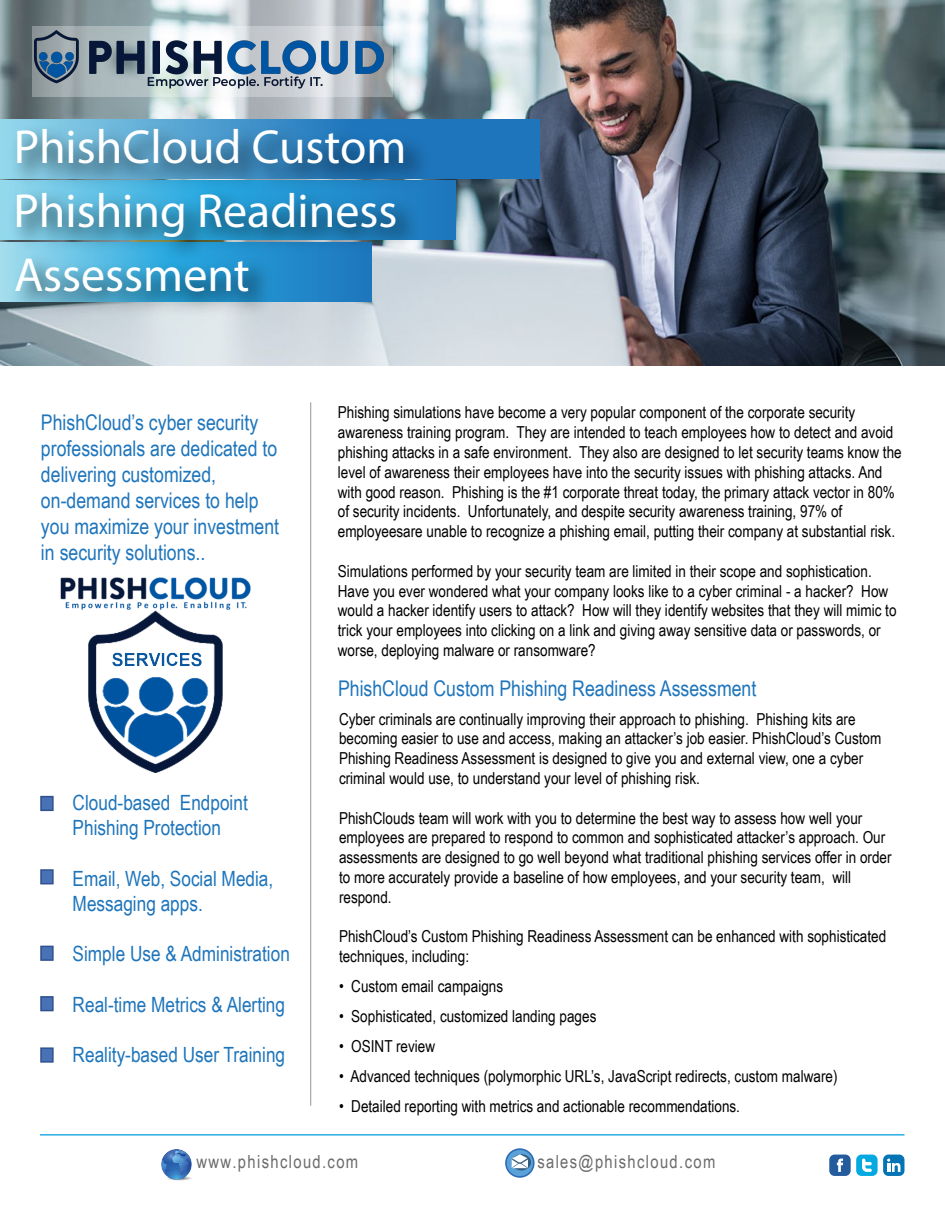
<style>
.page{position:relative;width:945px;height:1215px;background:#fff}
.page>*{position:absolute;margin:0;border:0;box-sizing:border-box;transform-origin:0 0}
.t1{font:48px/63.9px "Myriad Pro";color:#fff}
.t2{font:21.6px/26px "Arial Narrow";color:#1e75bb}
.t3{font:21px/25.2px "Arial Narrow";color:#1e75bb}
.t4{font:18px "Arial Narrow";letter-spacing:.075em;color:#6b6b6b}
.t5{font:16.5px/19.8px "Arial Narrow";color:#000}
</style>
<div class="page">
<img style="left:0;top:1px;width:945px;height:365px">
<div style="left:0;top:119px;width:539px;height:59px;background:#1e75bb"></div>
<div style="left:1px;top:181px;width:454px;height:59px;background:#1f78bd"></div>
<div style="left:1px;top:243px;width:370px;height:59px;background:#2081c3"></div>
<hr style="left:310px;top:402px;width:1px;height:704px;background:#939598">
<hr style="left:40px;top:1134px;width:864px;height:2px;background:#2aace2">
<div style="left:856px;top:1155px;width:22px;height:21px;background:#05a9e2;border-radius:5px"></div>
<svg style="left:862px;top:1159px;width:10px;height:13px"></svg>
<div style="left:829px;top:1155px;width:22px;height:21px;background:#235b9d;border-radius:5px"></div>
<svg style="left:837px;top:1159px;width:6px;height:13px"></svg>
<div style="left:883px;top:1155px;width:21px;height:21px;background:#0474b4;border-radius:5px"></div>
<svg style="left:887px;top:1159px;width:13px;height:13px"></svg>
<img style="left:162px;top:1150px;width:30px;height:31px">
<svg style="left:505px;top:1148px;width:30px;height:30px"></svg>
<div style="left:507px;top:1150px;width:26px;height:26px;background:#59a1d8;border-radius:50%"></div>
<svg style="left:512px;top:1154px;width:19px;height:16px"></svg>
<svg style="left:512px;top:1154px;width:16px;height:14px"></svg>
<div style="left:40px;top:796px;width:14px;height:15px;background:#4971b6;border:2px solid #2f528f"></div>
<div style="left:40px;top:869px;width:14px;height:15px;background:#4971b6;border:2px solid #2f528f"></div>
<div style="left:40px;top:946px;width:14px;height:15px;background:#4971b6;border:2px solid #2f528f"></div>
<div style="left:40px;top:996px;width:14px;height:15px;background:#4971b6;border:2px solid #2f528f"></div>
<div style="left:40px;top:1047px;width:14px;height:16px;background:#4971b6;border:2px solid #2f528f"></div>
<img style="left:2px;top:110px;width:438px;height:71px">
<svg style="left:32px;top:26px;width:361px;height:70px;background:#bcc4c7"></svg>
<img style="left:2px;top:174px;width:428px;height:99px">
<img style="left:2px;top:238px;width:282px;height:98px">
<img style="left:35px;top:31px;width:348px;height:61px">
<img style="left:60px;top:577px;width:191px;height:196px">
<h1 class="t1" style="left:14px;top:114px;width:394px">PhishCloud Custom<br>Phishing Readiness<br>Assessment</h1>
<h2 class="t2" style="left:41px;top:409px;width:240px">PhishCloud’s cyber security professionals are dedicated to delivering customized, on-demand services to help you maximize your investment in security solutions..</h2>
<p class="t5" style="left:338px;top:402px;width:565px">Phishing simulations have become a very popular component of the corporate security awareness training program. They are intended to teach employees how to detect and avoid phishing attacks in a safe environment. They also are designed to let security teams know the level of awareness their employees have into the security issues with phishing attacks. And with good reason. Phishing is the #1 corporate threat today, the primary attack vector in 80% of security incidents. Unfortunately, and despite security awareness training, 97% of employeesare unable to recognize a phishing email, putting their company at substantial risk.</p>
<p class="t5" style="left:338px;top:560px;width:560px">Simulations performed by your security team are limited in their scope and sophistication.<br>Have you ever wondered what your company looks like to a cyber criminal - a hacker? How would a hacker identify users to attack? How will they identify websites that they will mimic to trick your employees into clicking on a link and giving away sensitive data or passwords, or worse, deploying malware or ransomware?</p>
<h2 class="t2" style="left:338px;top:675px;width:420px">PhishCloud Custom Phishing Readiness Assessment</h2>
<p class="t5" style="left:339px;top:708px;width:544px">Cyber criminals are continually improving their approach to phishing. Phishing kits are becoming easier to use and access, making an attacker’s job easier. PhishCloud’s Custom Phishing Readiness Assessment is designed to give you and external view, one a cyber criminal would use, to understand your level of phishing risk.</p>
<p class="t5" style="left:339px;top:807px;width:554px">PhishClouds team will work with you to determine the best way to assess how well your employees are prepared to respond to common and sophisticated attacker’s approach. Our assessments are designed to go well beyond what traditional phishing services offer in order to more accurately provide a baseline of how employees, and your security team, will respond.</p>
<p class="t5" style="left:339px;top:926px;width:549px">PhishCloud’s Custom Phishing Readiness Assessment can be enhanced with sophisticated techniques, including:</p>
<p class="t5" style="left:339px;top:976px;width:166px">• Custom email campaigns</p>
<p class="t5" style="left:339px;top:1006px;width:259px">• Sophisticated, customized landing pages</p>
<p class="t5" style="left:339px;top:1036px;width:98px">• OSINT review</p>
<p class="t5" style="left:339px;top:1066px;width:500px">• Advanced techniques (polymorphic URL’s, JavaScript redirects, custom malware)</p>
<p class="t5" style="left:339px;top:1096px;width:403px">• Detailed reporting with metrics and actionable recommendations.</p>
<p class="t4" style="left:196px;top:1149px;width:163px">www.phishcloud.com</p>
<p class="t4" style="left:537px;top:1149px;width:179px">sales@phishcloud.com</p>
<p class="t3" style="left:73px;top:789px;width:177px">Cloud-based Endpoint<br>Phishing Protection</p>
<p class="t3" style="left:73px;top:865px;width:202px">Email, Web, Social Media,<br>Messaging apps.</p>
<p class="t3" style="left:73px;top:940px;width:219px">Simple Use &amp; Administration</p>
<p class="t3" style="left:73px;top:991px;width:214px">Real-time Metrics &amp; Alerting</p>
<p class="t3" style="left:73px;top:1041px;width:214px">Reality-based User Training</p>
</div>
